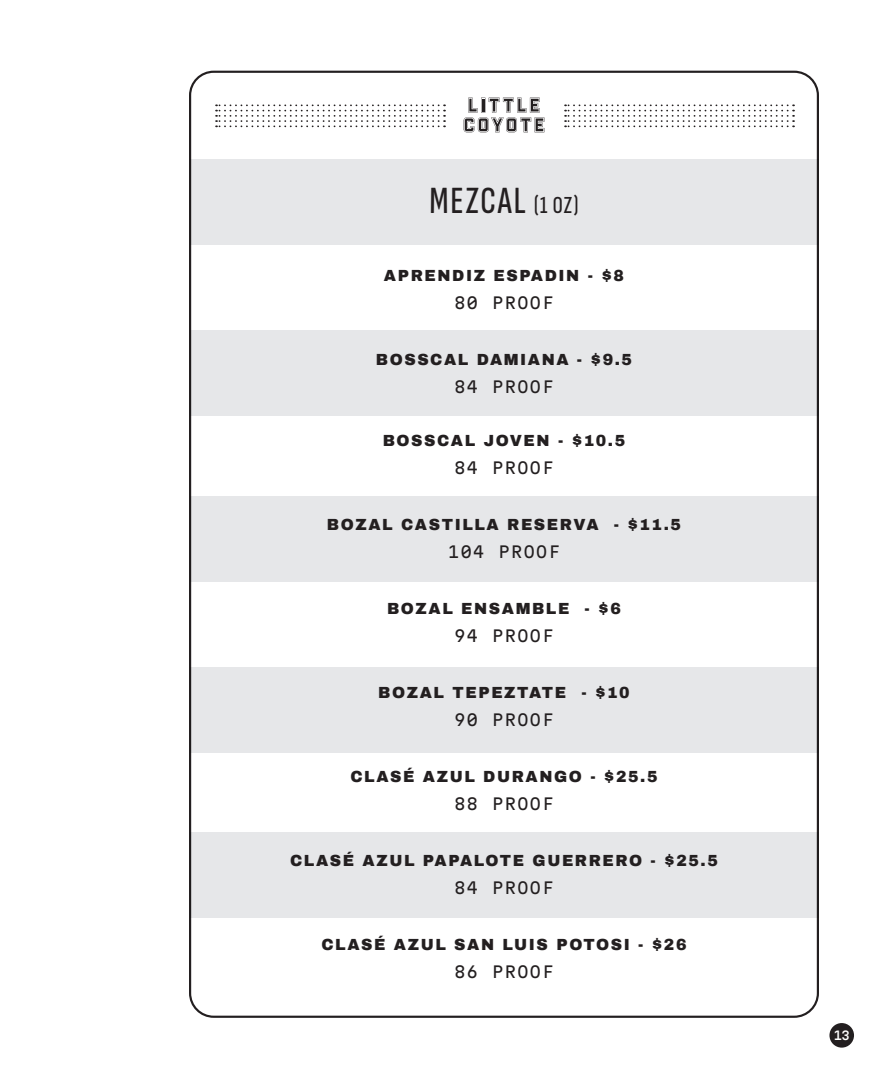
<style>
.page{position:relative;width:882px;height:1071px;background:#fff}
.page>*{position:absolute;margin:0;border:0;box-sizing:border-box;transform-origin:0 0}
.t1{font:extra-condensed 38.5px "Sofia Sans";letter-spacing:.05em;color:#231f20}
.t2{font:900 15.75px "Archivo";letter-spacing:.1em;color:#231f20}
.t3{font:15.75px "Martian Mono";letter-spacing:.1em;color:#231f20}
.t4{font:500 11.72px "Martian Mono";color:#fff}
.s1{font-size:24.5px}
</style>
<div class="page">
<div style="left:190px;top:159px;width:629px;height:85px;background:#e6e7e9"></div>
<div style="left:190px;top:496px;width:629px;height:86px;background:#e6e7e9"></div>
<div style="left:190px;top:330px;width:629px;height:86px;background:#e6e7e9"></div>
<div style="left:190px;top:668px;width:629px;height:85px;background:#e6e7e9"></div>
<div style="left:190px;top:832px;width:629px;height:86px;background:#e6e7e9"></div>
<div style="left:829px;top:1023px;width:25px;height:25px;background:#231f20;border-radius:50%"></div>
<svg style="left:464px;top:98px;width:80px;height:34px"></svg>
<svg style="left:565px;top:104px;width:229px;height:23px"></svg>
<svg style="left:216px;top:104px;width:229px;height:23px"></svg>
<p class="t1" style="left:430px;top:180px;width:150px">MEZCAL <span class="s1">(1 OZ)</span></p>
<p class="t2" style="left:384px;top:266px;width:242px">APRENDIZ ESPADIN - $8</p>
<p class="t3" style="left:454px;top:292px;width:101px">80 PROOF</p>
<p class="t2" style="left:376px;top:350px;width:258px">BOSSCAL DAMIANA - $9.5</p>
<p class="t3" style="left:454px;top:376px;width:101px">84 PROOF</p>
<p class="t2" style="left:383px;top:431px;width:244px">BOSSCAL JOVEN - $10.5</p>
<p class="t3" style="left:454px;top:457px;width:101px">84 PROOF</p>
<p class="t2" style="left:327px;top:515px;width:356px">BOZAL CASTILLA RESERVA - $11.5</p>
<p class="t3" style="left:448px;top:541px;width:113px">104 PROOF</p>
<p class="t2" style="left:387px;top:599px;width:235px">BOZAL ENSAMBLE - $6</p>
<p class="t3" style="left:454px;top:625px;width:101px">94 PROOF</p>
<p class="t2" style="left:378px;top:683px;width:253px">BOZAL TEPEZTATE - $10</p>
<p class="t3" style="left:454px;top:709px;width:101px">90 PROOF</p>
<p class="t2" style="left:350px;top:767px;width:309px">CLASÉ AZUL DURANGO - $25.5</p>
<p class="t3" style="left:454px;top:793px;width:101px">88 PROOF</p>
<p class="t2" style="left:290px;top:851px;width:429px">CLASÉ AZUL PAPALOTE GUERRERO - $25.5</p>
<p class="t3" style="left:454px;top:877px;width:101px">84 PROOF</p>
<p class="t2" style="left:321px;top:935px;width:367px">CLASÉ AZUL SAN LUIS POTOSI - $26</p>
<p class="t3" style="left:454px;top:961px;width:101px">86 PROOF</p>
<p class="t4" style="left:834px;top:1027px;width:17px">13</p>
</div>
